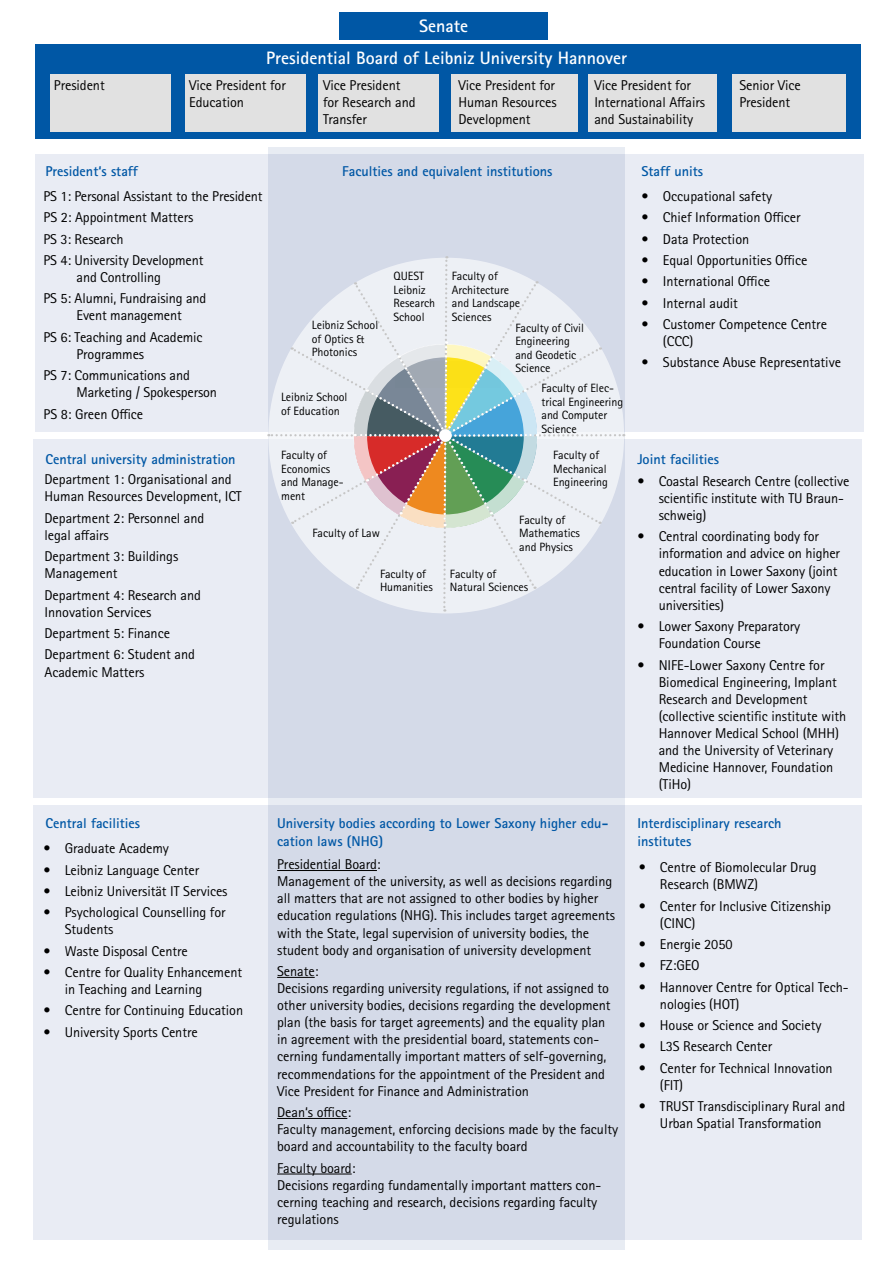
<style>
.page{position:relative;width:893px;height:1263px;background:#fff}
.page>*{position:absolute;margin:0;border:0;box-sizing:border-box;transform-origin:0 0}
.t1{font:700 18px "Rotis Sans Serif Std";color:#fff}
.t2{font:14.25px/17.1px "Rotis Sans Serif Std";letter-spacing:-.005em;color:#000}
.t3{font:700 14.25px/18px "Rotis Sans Serif Std";color:#0057a5}
.t4{font:12px/13.5px "Rotis Sans Serif Std";letter-spacing:-.005em;color:#000}
</style>
<div class="page">
<div style="left:33px;top:805px;width:829px;height:435px;background:#e9ecf4"></div>
<div style="left:35px;top:154px;width:828px;height:278px;background:#e9ecf4"></div>
<div style="left:33px;top:439px;width:829px;height:358px;background:#e9ecf4"></div>
<div style="left:268px;top:148px;width:357px;height:1102px;background:#d4dae8"></div>
<div style="left:35px;top:45px;width:826px;height:94px;background:#0057a5"></div>
<div style="left:185px;top:74px;width:120px;height:58px;background:#e1e1e1"></div>
<div style="left:318px;top:74px;width:120px;height:58px;background:#e1e1e1"></div>
<div style="left:451px;top:74px;width:126px;height:58px;background:#e1e1e1"></div>
<div style="left:589px;top:74px;width:128px;height:58px;background:#e1e1e1"></div>
<div style="left:732px;top:74px;width:113px;height:58px;background:#e1e1e1"></div>
<div style="left:50px;top:74px;width:120px;height:58px;background:#e1e1e1"></div>
<div style="left:339px;top:13px;width:209px;height:27px;background:#0057a5"></div>
<svg style="left:268px;top:256px;width:356px;height:355px"></svg>
<div style="left:439px;top:429px;width:13px;height:13px;background:#fff;border-radius:50%"></div>
<hr style="left:277px;top:870px;width:100px;height:1px;background:#000">
<hr style="left:277px;top:977px;width:38px;height:1px;background:#000">
<hr style="left:277px;top:1118px;width:70px;height:1px;background:#000">
<hr style="left:277px;top:1174px;width:75px;height:1px;background:#000">
<p class="t1" style="left:419px;top:15px;width:50px">Senate</p>
<p class="t2" style="left:54px;top:77px;width:52px">President</p>
<p class="t1" style="left:266px;top:46px;width:362px">Presidential Board of Leibniz University Hannover</p>
<p class="t2" style="left:189px;top:77px;width:98px">Vice President for<br>Education</p>
<p class="t2" style="left:323px;top:77px;width:94px">Vice President for Research and<br>Transfer</p>
<p class="t2" style="left:458px;top:77px;width:100px;text-align:justify">Vice President for Human Resources Development</p>
<p class="t2" style="left:594px;top:77px;width:112px">Vice President for<br>International Affairs and Sustainability</p>
<p class="t2" style="left:739px;top:77px;width:63px">Senior Vice<br>President</p>
<p class="t3" style="left:45px;top:162px;width:94px">President‘s staff</p>
<p class="t3" style="left:641px;top:162px;width:63px">Staff units</p>
<p class="t3" style="left:342px;top:162px;width:212px">Faculties and equivalent institutions</p>
<p class="t2" style="left:44px;top:186px;width:221px;line-height:21.3px">PS 1: Personal Assistant to the President<br>PS 2: Appointment Matters<br>PS 3: Research<br>PS 4: University Development</p>
<p class="t2" style="left:44px;top:267px;width:164px;line-height:21.3px;text-indent:33px">and Controlling<br>PS 5: Alumni, Fundraising and</p>
<p class="t2" style="left:44px;top:305px;width:161px;line-height:21.3px;text-indent:33px">Event management<br>PS 6: Teaching and Academic</p>
<p class="t2" style="left:44px;top:344px;width:148px;line-height:21.3px;text-indent:33px">Programmes<br>PS 7: Communications and</p>
<p class="t2" style="left:44px;top:382px;width:175px;line-height:21.3px;text-indent:33px">Marketing / Spokesperson<br>PS 8: Green Office</p>
<p class="t3" style="left:45px;top:450px;width:192px">Central university administration</p>
<p class="t2" style="left:45px;top:471px;width:199px">Department 1: Organisational and<br>Human Resources Development, ICT</p>
<p class="t2" style="left:45px;top:509px;width:161px">Department 2: Personnel and legal affairs</p>
<p class="t2" style="left:45px;top:548px;width:135px">Department 3: Buildings<br>Management</p>
<p class="t2" style="left:45px;top:586px;width:158px">Department 4: Research and<br>Innovation Services</p>
<p class="t2" style="left:45px;top:623px;width:152px;line-height:21.3px">Department 5: Finance<br>Department 6: Student and</p>
<p class="t2" style="left:45px;top:663px;width:101px">Academic Matters</p>
<p class="t4" style="left:312px;top:319px;width:68px">Leibniz School of Optics &amp;<br>Photonics</p>
<p class="t4" style="left:281px;top:390px;width:68px">Leibniz School of Education</p>
<p class="t4" style="left:281px;top:448px;width:64px">Faculty of<br>Economics and Manage&shy;ment</p>
<p class="t4" style="left:313px;top:527px;width:69px">Faculty of Law</p>
<p class="t4" style="left:394px;top:269px;width:43px">QUEST<br>Leibniz<br>Research<br>School</p>
<p class="t4" style="left:380px;top:567px;width:54px">Faculty of<br>Humanities</p>
<p class="t4" style="left:452px;top:269px;width:70px">Faculty of<br>Architecture and Landscape<br>Sciences</p>
<p class="t4" style="left:515px;top:321px;width:70px">Faculty of Civil<br>Engineering and Geodetic<br>Science</p>
<p class="t4" style="left:541px;top:381px;width:83px">Faculty of Elec&shy;trical Engineering and Computer<br>Science</p>
<p class="t4" style="left:553px;top:448px;width:56px">Faculty of<br>Mechanical<br>Engineering</p>
<p class="t4" style="left:519px;top:513px;width:62px">Faculty of<br>Mathematics and Physics</p>
<p class="t4" style="left:450px;top:567px;width:80px">Faculty of<br>Natural Sciences</p>
<p class="t3" style="left:45px;top:814px;width:96px">Central facilities</p>
<p class="t2" style="left:44px;top:840px;width:127px">• Graduate Academy</p>
<p class="t2" style="left:44px;top:861px;width:157px">• Leibniz Language Center</p>
<p class="t2" style="left:44px;top:882px;width:185px">• Leibniz Universität IT Services</p>
<p class="t2" style="left:65px;top:904px;width:162px;text-indent:-21px">• Psychological Counselling for<br>Students</p>
<p class="t2" style="left:44px;top:942px;width:146px">• Waste Disposal Centre</p>
<p class="t2" style="left:65px;top:964px;width:179px;text-indent:-21px">• Centre for Quality Enhancement in Teaching and Learning</p>
<p class="t2" style="left:44px;top:1002px;width:201px">• Centre for Continuing Education</p>
<p class="t2" style="left:44px;top:1023px;width:156px">• University Sports Centre</p>
<p class="t3" style="left:277px;top:814px;width:333px">University bodies according to Lower Saxony higher edu&shy;cation laws (NHG)</p>
<p class="t2" style="left:277px;top:856px;width:339px">Presidential Board:<br>Management of the university, as well as decisions regarding all matters that are not assigned to other bodies by higher education regulations (NHG). This includes target agreements with the State, legal supervision of university bodies, the student body and organisation of university development</p>
<p class="t2" style="left:277px;top:963px;width:335px">Senate:<br>Decisions regarding university regulations, if not assigned to other university bodies, decisions regarding the development plan (the basis for target agreements) and the equality plan in agreement with the presidential board, statements con&shy;cerning fundamentally important matters of self-governing, recommendations for the appointment of the President and Vice President for Finance and Administration</p>
<p class="t2" style="left:277px;top:1104px;width:342px">Dean‘s office:<br>Faculty management, enforcing decisions made by the faculty board and accountability to the faculty board</p>
<p class="t2" style="left:277px;top:1159px;width:326px">Faculty board:<br>Decisions regarding fundamentally important matters con&shy;cerning teaching and research, decisions regarding faculty regulations</p>
<p class="t2" style="left:642px;top:188px;width:132px">• Occupational safety</p>
<p class="t2" style="left:642px;top:209px;width:160px">• Chief Information Officer</p>
<p class="t2" style="left:642px;top:230px;width:109px">• Data Protection</p>
<p class="t2" style="left:642px;top:252px;width:167px">• Equal Opportunities Office</p>
<p class="t2" style="left:642px;top:273px;width:130px">• International Office</p>
<p class="t2" style="left:642px;top:294px;width:98px">• Internal audit</p>
<p class="t2" style="left:663px;top:316px;width:166px;text-indent:-21px">• Customer Competence Centre (CCC)</p>
<p class="t2" style="left:642px;top:354px;width:201px">• Substance Abuse Representative</p>
<p class="t3" style="left:637px;top:450px;width:83px">Joint facilities</p>
<p class="t2" style="left:659px;top:472px;width:192px;text-indent:-21px">• Coastal Research Centre (collective scientific institute with TU Braun&shy;schweig)</p>
<p class="t2" style="left:659px;top:528px;width:183px;text-indent:-21px">• Central coordinating body for information and advice on higher education in Lower Saxony (joint central facility of Lower Saxony universities)</p>
<p class="t2" style="left:659px;top:618px;width:143px;text-indent:-21px">• Lower Saxony Preparatory<br>Foundation Course</p>
<p class="t2" style="left:659px;top:656px;width:189px;text-indent:-21px">• NIFE-Lower Saxony Centre for<br>Biomedical Engineering, Implant<br>Research and Development (collective scientific institute with<br>Hannover Medical School (MHH) and the University of Veterinary<br>Medicine Hannover, Foundation (TiHo)</p>
<p class="t3" style="left:637px;top:814px;width:146px">Interdisciplinary research institutes</p>
<p class="t2" style="left:660px;top:859px;width:158px;text-indent:-21px">• Centre of Biomolecular Drug<br>Research (BMWZ)</p>
<p class="t2" style="left:660px;top:897px;width:173px;text-indent:-21px">• Center for Inclusive Citizenship (CINC)</p>
<p class="t2" style="left:639px;top:936px;width:95px">• Energie 2050</p>
<p class="t2" style="left:639px;top:957px;width:63px">• FZ:GEO</p>
<p class="t2" style="left:660px;top:978px;width:190px;text-indent:-21px">• Hannover Centre for Optical Tech&shy;nologies (HOT)</p>
<p class="t2" style="left:639px;top:1017px;width:184px">• House or Science and Society</p>
<p class="t2" style="left:639px;top:1038px;width:135px">• L3S Research Center</p>
<p class="t2" style="left:660px;top:1059px;width:174px;text-indent:-21px">• Center for Technical Innovation (FIT)</p>
<p class="t2" style="left:639px;top:1098px;width:208px;text-align:center">• TRUST Transdisciplinary Rural and<br>Urban Spatial Transformation</p>
</div>
